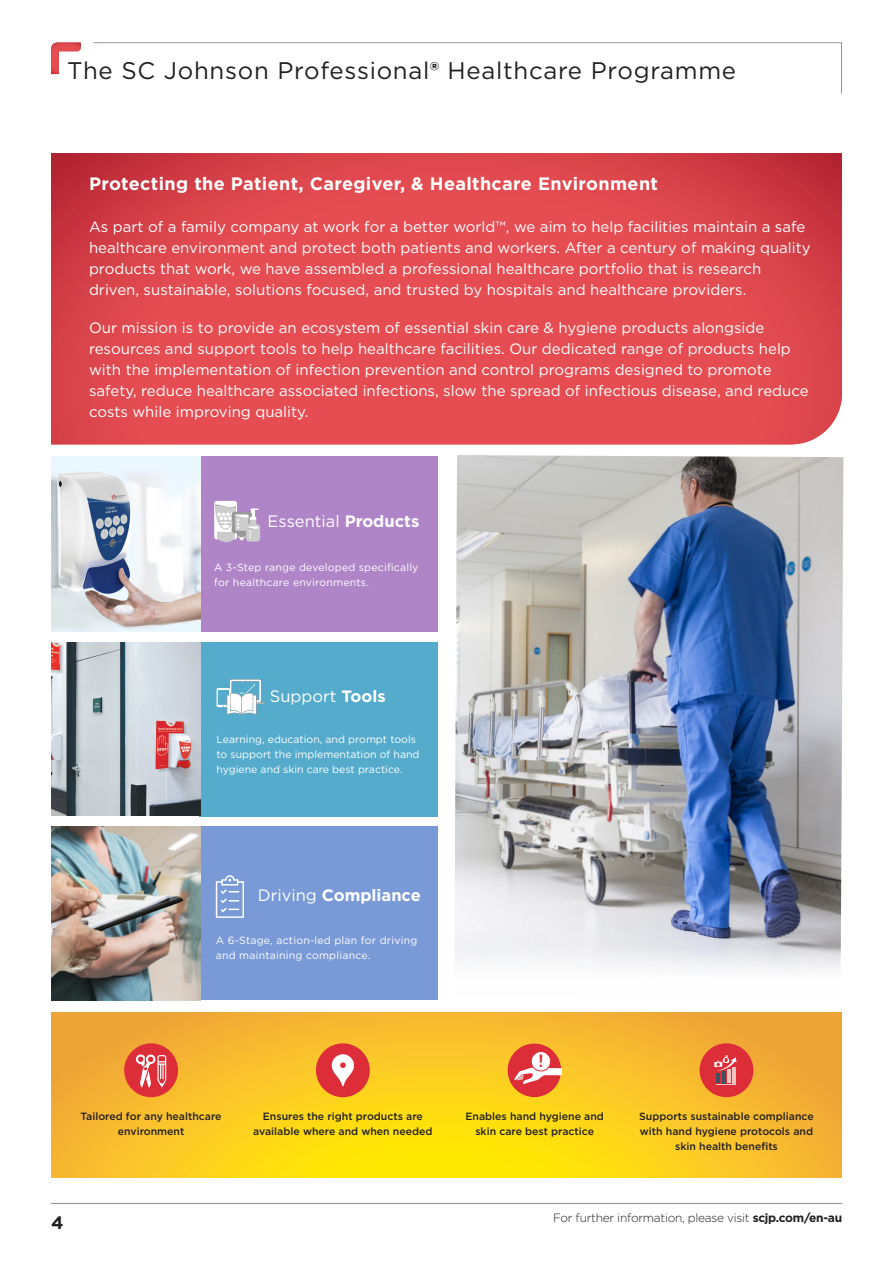
<style>
.page{position:relative;width:893px;height:1263px;background:#fff}
.page>*{position:absolute;margin:0;border:0;box-sizing:border-box;transform-origin:0 0}
.t1{font:24px "Gotham";letter-spacing:.03em;color:#231f20}
.t2{font:700 18px "Gotham";letter-spacing:.02em;color:#fff}
.Uppercase_Body_Copy{font:700 18px "Gotham";color:#231f20}
.t3{font:17.25px "Arial Rounded MT Bold";color:#dd2d39}
.t4{font:16.5px "Gotham";color:#fff}
.t5{font:700 16.5px "Gotham";color:#fff}
.t6{font:15px/21px "Gotham";color:#fff}
.t7{font:300 12px "Gotham";letter-spacing:-.025em;color:#231f20}
.t8{font:10.5px/15px "Gotham";letter-spacing:.005em;color:#fff}
.t9{font:500 10.5px/15px "Gotham";color:#231f20;text-align:center}
.s1{font-weight:700}
.s2{font-weight:400}
</style>
<div class="page">
<svg style="left:51px;top:1013px;width:791px;height:165px;background:#f8c325"></svg>
<hr style="left:51px;top:1203px;width:791px;height:1px;background:#939598">
<svg style="left:93px;top:42px;width:749px;height:52px"></svg>
<svg style="left:51px;top:153px;width:791px;height:291px;background:#df484f"></svg>
<div style="left:200px;top:456px;width:238px;height:175px;background:#b085c8"></div>
<img style="left:51px;top:456px;width:150px;height:175px">
<svg style="left:214px;top:501px;width:46px;height:41px"></svg>
<img style="left:455px;top:455px;width:388px;height:516px">
<div style="left:200px;top:642px;width:238px;height:174px;background:#54abcb"></div>
<img style="left:51px;top:642px;width:150px;height:173px">
<svg style="left:217px;top:679px;width:48px;height:36px"></svg>
<div style="left:200px;top:826px;width:238px;height:174px;background:#7a9ad7"></div>
<img style="left:51px;top:826px;width:150px;height:174px">
<svg style="left:216px;top:875px;width:28px;height:43px"></svg>
<div style="left:700px;top:1043px;width:53px;height:54px;background:#dd2d39;border-radius:50%"></div>
<svg style="left:714px;top:1055px;width:22px;height:30px"></svg>
<div style="left:124px;top:1043px;width:54px;height:54px;background:#dd2d39;border-radius:50%"></div>
<svg style="left:136px;top:1054px;width:30px;height:33px"></svg>
<svg style="left:507px;top:1043px;width:55px;height:54px;background:#e9724d"></svg>
<div style="left:531px;top:1051px;width:20px;height:20px;background:#fff;border-radius:50%"></div>
<div style="left:531px;top:1051px;width:20px;height:20px;border:1px solid #dd2d39;border-radius:50%"></div>
<div style="left:316px;top:1043px;width:54px;height:54px;background:#dd2d39;border-radius:50%"></div>
<svg style="left:332px;top:1054px;width:22px;height:32px"></svg>
<svg style="left:51px;top:43px;width:30px;height:31px"></svg>
<p class="t1" style="left:67px;top:55px;width:670px">The SC Johnson Professional<span class="s1">®</span> Healthcare Programme</p>
<p class="t2" style="left:89px;top:171px;width:570px">Protecting the Patient, Caregiver, &amp; Healthcare Environment</p>
<p class="t6" style="left:89px;top:215px;width:723px">As part of a family company at work for a better world™, we aim to help facilities maintain a safe healthcare environment and protect both patients and workers. After a century of making quality products that work, we have assembled a professional healthcare portfolio that is research driven, sustainable, solutions focused, and trusted by hospitals and healthcare providers.</p>
<p class="t6" style="left:89px;top:316px;width:721px">Our mission is to provide an ecosystem of essential skin care &amp; hygiene products alongside resources and support tools to help healthcare facilities. Our dedicated range of products help with the implementation of infection prevention and control programs designed to promote safety, reduce healthcare associated infections, slow the spread of infectious disease, and reduce costs while improving quality.</p>
<p class="t4" style="left:268px;top:511px;width:153px">Essential <span class="s1">Products</span></p>
<p class="t8" style="left:214px;top:560px;width:206px">A 3-Step range developed specifically for healthcare environments.</p>
<p class="t4" style="left:270px;top:686px;width:117px">Support <span class="s1">Tools</span></p>
<p class="t8" style="left:217px;top:732px;width:204px">Learning, education, and prompt tools to support the implementation of hand hygiene and skin care best practice.</p>
<p class="t5" style="left:258px;top:884px;width:165px"><span class="s2">Driving</span> Compliance</p>
<p class="t8" style="left:216px;top:932px;width:203px">A 6-Stage, action-led plan for driving and maintaining compliance.</p>
<p class="t3" style="left:538px;top:1051px;width:7px">!</p>
<p class="t9" style="left:81px;top:1109px;width:143px">Tailored for any healthcare environment</p>
<p class="t9" style="left:465px;top:1109px;width:140px">Enables hand hygiene and skin care best practice</p>
<p class="t9" style="left:253px;top:1109px;width:181px">Ensures the right products are available where and when needed</p>
<p class="t9" style="left:639px;top:1109px;width:176px">Supports sustainable compliance with hand hygiene protocols and skin health benefits</p>
<p class="Uppercase_Body_Copy" style="left:51px;top:1211px;width:14px">4</p>
<p class="t7" style="left:553px;top:1210px;width:291px">For further information, please visit <span class="s1">scjp.com/en-au</span></p>
</div>
